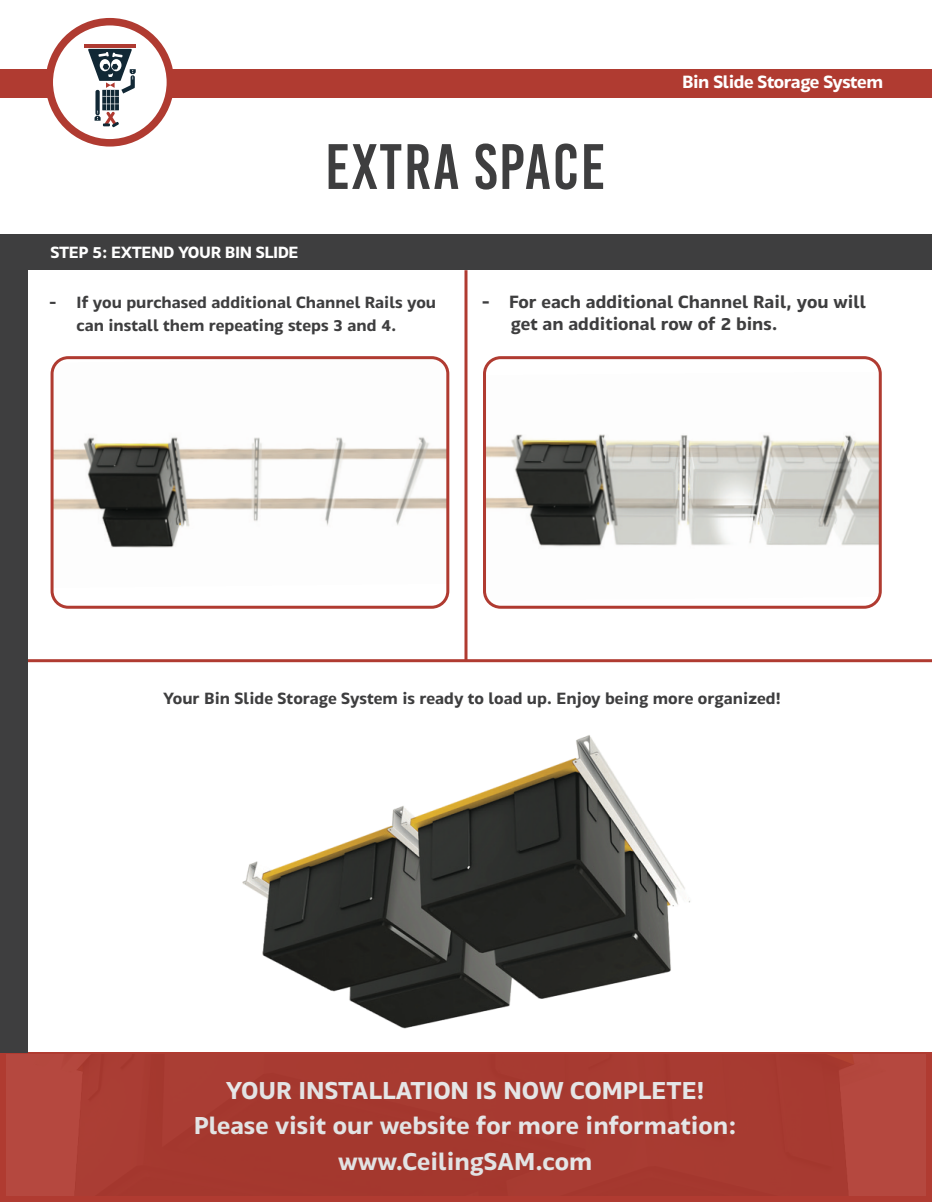
<style>
.page{position:relative;width:932px;height:1202px;background:#fff}
.page>*{position:absolute;margin:0;border:0;box-sizing:border-box;transform-origin:0 0}
.t1{font:64.05px "Bebas Kai";letter-spacing:.03em;color:#3e3e3f}
.t2{font:600 24.75px/35.4px "Maiden";color:#f2f3f4;text-align:center}
.t3{font:600 18px/22.5px "Maiden";color:#3e3e3f}
.t4{font:600 18px "Maiden";letter-spacing:-.025em;color:#fff}
.t5{font:600 16.5px/22.5px "Maiden";color:#3e3e3f}
.t6{font:600 16.5px "Maiden";letter-spacing:-.025em;color:#fff}
</style>
<div class="page">
<div style="left:0;top:69px;width:932px;height:28px;background:#b03b31"></div>
<div style="left:49px;top:22px;width:121px;height:121px;background:#fff;border-radius:50%"></div>
<div style="left:45px;top:18px;width:129px;height:129px;border:8px solid #b03b31;border-radius:50%"></div>
<hr style="left:84px;top:44px;width:52px;height:4px;background:#af3a31">
<svg style="left:88px;top:49px;width:48px;height:78px"></svg>
<div style="left:0;top:1052px;width:932px;height:150px;background:#b03b31"></div>
<img style="left:7px;top:1054px;width:918px;height:141px">
<img style="left:131px;top:735px;width:681px;height:346px">
<div style="left:0;top:234px;width:932px;height:36px;background:#3e3e3f"></div>
<hr style="left:7px;top:659px;width:925px;height:3px;background:#b03b31">
<hr style="left:464px;top:270px;width:3px;height:390px;background:#b03b31">
<img style="left:487px;top:434px;width:393px;height:166px">
<div style="left:483px;top:356px;width:398px;height:252px;border:3px solid #b03b31;border-radius:16px"></div>
<img style="left:53px;top:360px;width:392px;height:188px">
<div style="left:51px;top:356px;width:398px;height:252px;border:3px solid #b03b31;border-radius:16px"></div>
<div style="left:0;top:270px;width:27px;height:782px;background:#3e3e3f"></div>
<p class="t6" style="left:50px;top:242px;width:250px">STEP 5: EXTEND YOUR BIN SLIDE</p>
<h1 class="t1" style="left:325px;top:132px;width:282px">EXTRA SPACE</h1>
<p class="t4" style="left:682px;top:70px;width:203px">Bin Slide Storage System</p>
<p class="t5" style="left:77px;top:291px;width:361px;text-indent:-27px">- If you purchased additional Channel Rails you can install them repeating steps 3 and 4.</p>
<p class="t3" style="left:510px;top:290px;width:357px;text-indent:-29px">- For each additional Channel Rail, you will get an additional row of 2 bins.</p>
<p class="t5" style="left:163px;top:686px;width:619px">Your Bin Slide Storage System is ready to load up. Enjoy being more organized!</p>
<h2 class="t2" style="left:194px;top:1071px;width:544px">YOUR INSTALLATION IS NOW COMPLETE!<br>Please visit our website for more information: www.CeilingSAM.com</h2>
</div>
